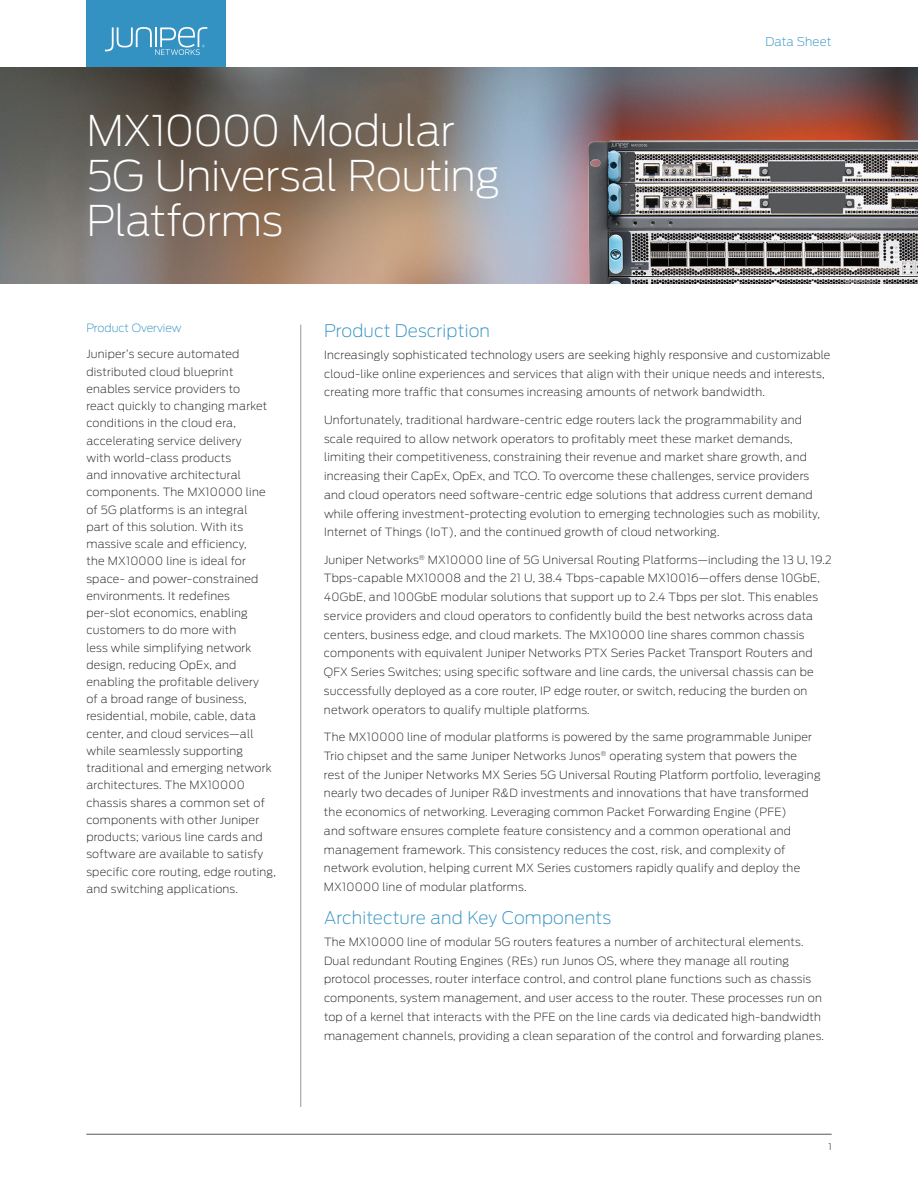
<style>
.page{position:relative;width:918px;height:1188px;background:#fff}
.page>*{position:absolute;margin:0;border:0;box-sizing:border-box;transform-origin:0 0}
.t1{font:200 42px/45px "Antenna";letter-spacing:-.015em;color:#fff}
.t2{font:200 17.25px "Antenna";letter-spacing:.01em;color:#3392c2}
.t3{font:200 12px "Antenna";letter-spacing:.01em;color:#3392c2}
.t4{font:200 11.25px/17.2px "Antenna";letter-spacing:.02em;color:#231f20}
.t5{font:200 11.25px "Antenna";color:#3392c2}
.t6{font:300 9px "Antenna";color:#57585a}
</style>
<div class="page">
<hr style="left:300px;top:325px;width:1px;height:782px;background:#97999c">
<img style="left:0;top:68px;width:918px;height:216px">
<hr style="left:86px;top:1134px;width:746px;height:1px;background:#57585a">
<svg style="left:86px;top:0;width:140px;height:68px;background:#3f97c3"></svg>
<img style="left:588px;top:140px;width:330px;height:144px">
<h1 class="t1" style="left:86px;top:109px;width:415px">MX10000 Modular<br>5G Universal Routing<br>Platforms</h1>
<p class="t3" style="left:765px;top:35px;width:68px">Data Sheet</p>
<p class="t5" style="left:86px;top:322px;width:97px">Product Overview</p>
<p class="t4" style="left:86px;top:346px;width:191px">Juniper’s secure automated distributed cloud blueprint enables service providers to<br>react quickly to changing market conditions in the cloud era, accelerating service delivery<br>with world-class products<br>and innovative architectural components. The MX10000 line of 5G platforms is an integral<br>part of this solution. With its massive scale and efficiency,<br>the MX10000 line is ideal for space- and power-constrained environments. It redefines per-slot economics, enabling customers to do more with<br>less while simplifying network design, reducing OpEx, and enabling the profitable delivery<br>of a broad range of business, residential, mobile, cable, data center, and cloud services—all while seamlessly supporting traditional and emerging network architectures. The MX10000 chassis shares a common set of components with other Juniper products; various line cards and software are available to satisfy specific core routing, edge routing, and switching applications.</p>
<h2 class="t2" style="left:324px;top:321px;width:168px">Product Description</h2>
<p class="t4" style="left:324px;top:345px;width:508px;line-height:18.8px">Increasingly sophisticated technology users are seeking highly responsive and customizable cloud-like online experiences and services that align with their unique needs and interests, creating more traffic that consumes increasing amounts of network bandwidth.</p>
<p class="t4" style="left:324px;top:410px;width:498px;line-height:18.8px">Unfortunately, traditional hardware-centric edge routers lack the programmability and scale required to allow network operators to profitably meet these market demands, limiting their competitiveness, constraining their revenue and market share growth, and increasing their CapEx, OpEx, and TCO. To overcome these challenges, service providers and cloud operators need software-centric edge solutions that address current demand while offering investment-protecting evolution to emerging technologies such as mobility, Internet of Things (IoT), and the continued growth of cloud networking.</p>
<p class="t4" style="left:324px;top:550px;width:509px;line-height:18.8px">Juniper Networks<sup>®</sup> MX10000 line of 5G Universal Routing Platforms—including the 13 U, 19.2<br>Tbps-capable MX10008 and the 21 U, 38.4 Tbps-capable MX10016—offers dense 10GbE, 40GbE, and 100GbE modular solutions that support up to 2.4 Tbps per slot. This enables service providers and cloud operators to confidently build the best networks across data centers, business edge, and cloud markets. The MX10000 line shares common chassis components with equivalent Juniper Networks PTX Series Packet Transport Routers and QFX Series Switches; using specific software and line cards, the universal chassis can be successfully deployed as a core router, IP edge router, or switch, reducing the burden on network operators to qualify multiple platforms.</p>
<p class="t4" style="left:324px;top:728px;width:498px;line-height:18.8px">The MX10000 line of modular platforms is powered by the same programmable Juniper Trio chipset and the same Juniper Networks Junos<sup>®</sup> operating system that powers the rest of the Juniper Networks MX Series 5G Universal Routing Platform portfolio, leveraging nearly two decades of Juniper R&amp;D investments and innovations that have transformed the economics of networking. Leveraging common Packet Forwarding Engine (PFE)<br>and software ensures complete feature consistency and a common operational and management framework. This consistency reduces the cost, risk, and complexity of network evolution, helping current MX Series customers rapidly qualify and deploy the MX10000 line of modular platforms.</p>
<h2 class="t2" style="left:324px;top:908px;width:289px">Architecture and Key Components</h2>
<p class="t4" style="left:324px;top:933px;width:502px;line-height:18.8px">The MX10000 line of modular 5G routers features a number of architectural elements.<br>Dual redundant Routing Engines (REs) run Junos OS, where they manage all routing protocol processes, router interface control, and control plane functions such as chassis components, system management, and user access to the router. These processes run on top of a kernel that interacts with the PFE on the line cards via dedicated high-bandwidth management channels, providing a clean separation of the control and forwarding planes.</p>
<p class="t6" style="left:828px;top:1142px;width:5px">1</p>
</div>
